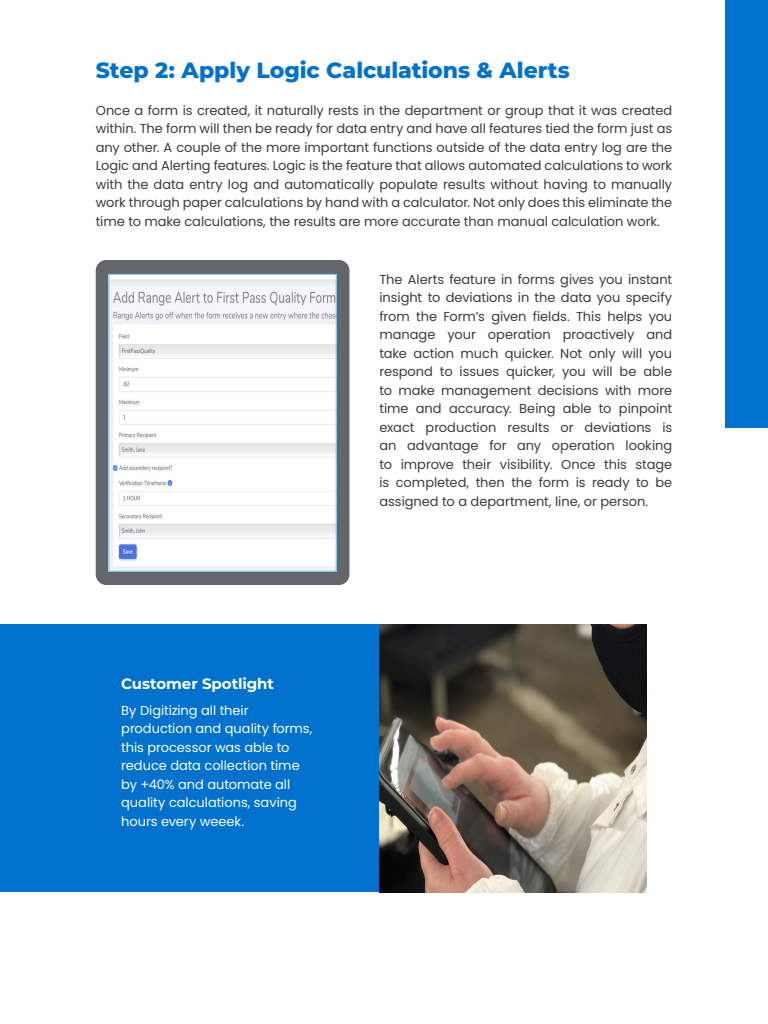
<style>
.page{position:relative;width:768px;height:1024px;background:#fff}
.page>*{position:absolute;margin:0;border:0;box-sizing:border-box;transform-origin:0 0}
.Headline_-_ExtraBold{font:800 22px "Montserrat";letter-spacing:-.005em;color:#0072ce}
.Subhead_Title_-_Alig{font:700 15px "Montserrat";letter-spacing:-.005em;color:#fff}
.Body_Text_-_Regular{font:13px/18.5px "Poppins";letter-spacing:-.005em;color:#3c3c3b;text-align:justify}
.Body_Text_-_Regular-2{font:13px/18.5px "Poppins";letter-spacing:-.005em;color:#fff}
</style>
<div class="page">
<div style="left:725px;top:0;width:43px;height:428px;background:#0072ce"></div>
<div style="left:0;top:625px;width:379px;height:267px;background:#0072ce"></div>
<img style="left:379px;top:625px;width:268px;height:267px">
<div style="left:96px;top:261px;width:253px;height:323px;background:#63666a;border-radius:10px"></div>
<div style="left:96px;top:260px;width:253px;height:325px;border:2px solid #63666a;border-radius:10px"></div>
<img style="left:110px;top:276px;width:225px;height:294px">
<div style="left:108px;top:274px;width:229px;height:298px;border:1px solid #62b5e5"></div>
<p class="Headline_-_ExtraBold" style="left:96px;top:54px;width:476px">Step 2: Apply Logic Calculations &amp; Alerts</p>
<p class="Body_Text_-_Regular" style="left:96px;top:101px;width:578px">Once a form is created, it naturally rests in the department or group that it was created within. The form will then be ready for data entry and have all features tied the form just as any other. A couple of the more important functions outside of the data entry log are the Logic and Alerting features. Logic is the feature that allows automated calculations to work with the data entry log and automatically populate results without having to manually work through paper calculations by hand with a calculator. Not only does this eliminate the time to make calculations, the results are more accurate than manual calculation work.</p>
<p class="Subhead_Title_-_Alig" style="left:121px;top:672px;width:154px">Customer Spotlight</p>
<p class="Body_Text_-_Regular-2" style="left:121px;top:701px;width:193px">By Digitizing all their production and quality forms, this processor was able to reduce data collection time by +40% and automate all quality calculations, saving hours every weeek.</p>
<p class="Body_Text_-_Regular" style="left:379px;top:270px;width:294px">The Alerts feature in forms gives you instant insight to deviations in the data you specify from the Form’s given fields. This helps you manage your operation proactively and take action much quicker. Not only will you respond to issues quicker, you will be able to make management decisions with more time and accuracy. Being able to pinpoint exact production results or deviations is an advantage for any operation looking to improve their visibility. Once this stage is completed, then the form is ready to be assigned to a department, line, or person.</p>
</div>
